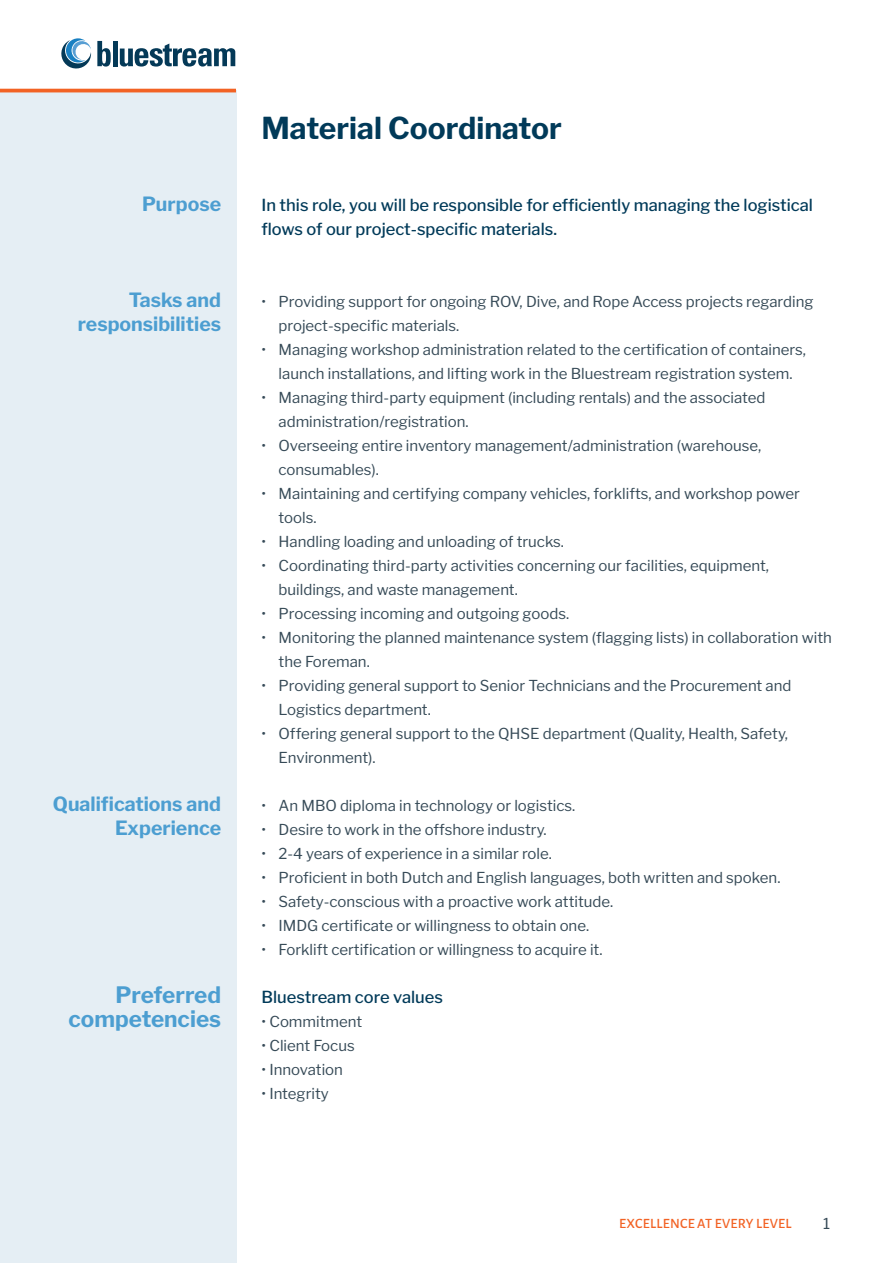
<style>
.page{position:relative;width:893px;height:1263px;background:#fff}
.page>*{position:absolute;margin:0;border:0;box-sizing:border-box;transform-origin:0 0}
.t1{font:700 30px "Libre Franklin";color:#013a59}
.t2{font:700 22.5px/24px "Libre Franklin";color:#4c9ed1;text-align:right}
.t3{font:700 19.5px/24px "Libre Franklin";color:#4c9ed1;text-align:right}
.t4{font:500 16.5px/24px "Libre Franklin";color:#013a59}
.t5{font:15px/24px "Libre Franklin";color:#364a57}
.t6{font:500 14.25px "Alegreya Sans";letter-spacing:.02em;color:#f26224}
</style>
<div class="page">
<div style="left:0;top:91px;width:236px;height:1172px;background:#e5eef4"></div>
<hr style="left:0;top:89px;width:236px;height:3px;background:#f26224">
<svg style="left:97px;top:41px;width:14px;height:26px"></svg>
<hr style="left:113px;top:41px;width:4px;height:25px;background:#043957">
<svg style="left:120px;top:44px;width:115px;height:23px"></svg>
<svg style="left:61px;top:38px;width:30px;height:31px"></svg>
<h3 class="t3" style="left:142px;top:190px;width:81px">Purpose</h3>
<h3 class="t3" style="left:78px;top:286px;width:145px">Tasks and responsibilities</h3>
<h3 class="t3" style="left:53px;top:790px;width:170px">Qualifications and<br>Experience</h3>
<h2 class="t2" style="left:69px;top:980px;width:154px">Preferred competencies</h2>
<h1 class="t1" style="left:261px;top:104px;width:302px">Material Coordinator</h1>
<p class="t4" style="left:261px;top:191px;width:553px">In this role, you will be responsible for efficiently managing the logistical flows of our project-specific materials.</p>
<p class="t5" style="left:279px;top:288px;width:536px;text-indent:-17px">• Providing support for ongoing ROV, Dive, and Rope Access projects regarding project-specific materials.</p>
<p class="t5" style="left:261px;top:336px;width:546px;text-align:center">• Managing workshop administration related to the certification of containers, launch installations, and lifting work in the Bluestream registration system.</p>
<p class="t5" style="left:279px;top:384px;width:489px;text-indent:-17px">• Managing third-party equipment (including rentals) and the associated administration/registration.</p>
<p class="t5" style="left:279px;top:432px;width:484px;text-indent:-17px">• Overseeing entire inventory management/administration (warehouse, consumables).</p>
<p class="t5" style="left:279px;top:480px;width:523px;text-indent:-17px">• Maintaining and certifying company vehicles, forklifts, and workshop power tools.</p>
<p class="t5" style="left:261px;top:528px;width:304px">• Handling loading and unloading of trucks.</p>
<p class="t5" style="left:279px;top:552px;width:492px;text-indent:-17px">• Coordinating third-party activities concerning our facilities, equipment, buildings, and waste management.</p>
<p class="t5" style="left:261px;top:600px;width:309px">• Processing incoming and outgoing goods.</p>
<p class="t5" style="left:279px;top:624px;width:555px;text-indent:-17px">• Monitoring the planned maintenance system (flagging lists) in collaboration with the Foreman.</p>
<p class="t5" style="left:279px;top:672px;width:515px;text-indent:-17px">• Providing general support to Senior Technicians and the Procurement and<br>Logistics department.</p>
<p class="t5" style="left:279px;top:720px;width:511px;text-indent:-17px">• Offering general support to the QHSE department (Quality, Health, Safety,<br>Environment).</p>
<p class="t5" style="left:261px;top:792px;width:315px">• An MBO diploma in technology or logistics.</p>
<p class="t5" style="left:261px;top:816px;width:287px">• Desire to work in the offshore industry.</p>
<p class="t5" style="left:261px;top:840px;width:292px">• 2-4 years of experience in a similar role.</p>
<p class="t5" style="left:261px;top:864px;width:520px">• Proficient in both Dutch and English languages, both written and spoken.</p>
<p class="t5" style="left:261px;top:888px;width:353px">• Safety-conscious with a proactive work attitude.</p>
<p class="t5" style="left:261px;top:912px;width:329px">• IMDG certificate or willingness to obtain one.</p>
<p class="t5" style="left:261px;top:936px;width:343px">• Forklift certification or willingness to acquire it.</p>
<p class="t4" style="left:261px;top:983px;width:183px">Bluestream core values</p>
<p class="t5" style="left:261px;top:1008px;width:102px">• Commitment</p>
<p class="t5" style="left:261px;top:1032px;width:95px">• Client Focus</p>
<p class="t5" style="left:261px;top:1056px;width:83px">• Innovation</p>
<p class="t5" style="left:261px;top:1080px;width:69px">• Integrity</p>
<p class="t6" style="left:619px;top:1213px;width:174px">EXCELLENCE AT EVERY LEVEL</p>
<p class="t5" style="left:823px;top:1210px;width:8px">1</p>
</div>
